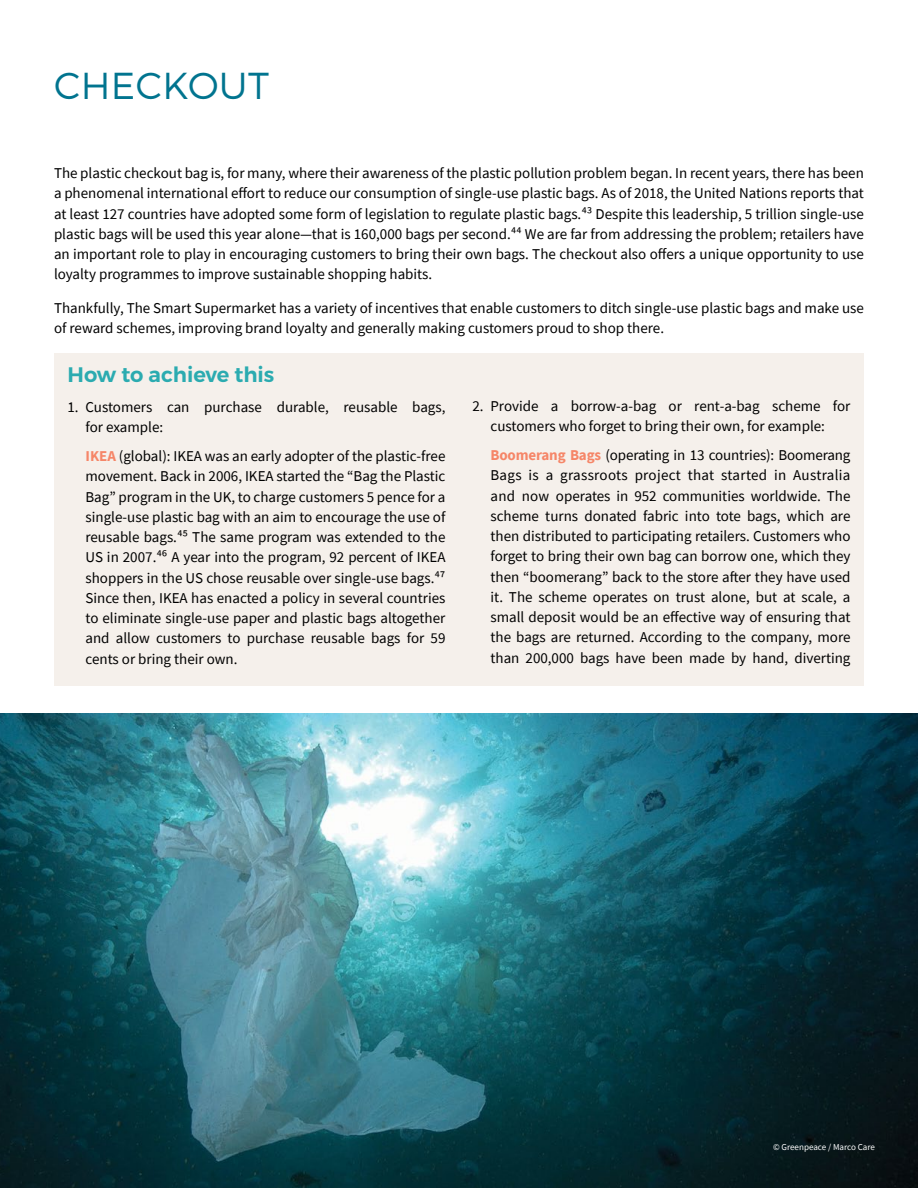
<style>
.page{position:relative;width:918px;height:1188px;background:#fff}
.page>*{position:absolute;margin:0;border:0;box-sizing:border-box;transform-origin:0 0}
.H2_-_Main{font:300 37.5px "Montserrat";letter-spacing:.01em;color:#01748f}
.H3_-_How{font:600 21px "Montserrat";color:#2babb0}
.Bullet_paragraph{font:15px/20.2px "Source Sans Pro";color:#000;text-align:justify}
.Body_-_Main{font:15px/20.2px "Source Sans Pro";color:#000}
.Photo_Credit{font:9px "Source Sans Pro";color:#fff}
.s1{font-weight:700;color:#f58668}
</style>
<div class="page">
<div style="left:54px;top:353px;width:810px;height:333px;background:#f5f0eb"></div>
<img style="left:0;top:713px;width:918px;height:475px">
<p class="H2_-_Main" style="left:54px;top:63px;width:216px">CHECKOUT</p>
<p class="Body_-_Main" style="left:54px;top:163px;width:812px;text-align:justify">The plastic checkout bag is, for many, where their awareness of the plastic pollution problem began. In recent years, there has been a phenomenal international effort to reduce our consumption of single-use plastic bags. As of 2018, the United Nations reports that at least 127 countries have adopted some form of legislation to regulate plastic bags.43 Despite this leadership, 5 trillion single-use plastic bags will be used this year alone—that is 160,000 bags per second.44 We are far from addressing the problem; retailers have an important role to play in encouraging customers to bring their own bags. The checkout also offers a unique opportunity to use loyalty programmes to improve sustainable shopping habits.</p>
<p class="Body_-_Main" style="left:54px;top:298px;width:811px">Thankfully, The Smart Supermarket has a variety of incentives that enable customers to ditch single-use plastic bags and make use of reward schemes, improving brand loyalty and generally making customers proud to shop there.</p>
<p class="H3_-_How" style="left:68px;top:362px;width:208px">How to achieve this</p>
<p class="Body_-_Main" style="left:86px;top:396px;width:362px;text-indent:-18px">1. Customers can purchase durable, reusable bags, for example:</p>
<p class="Bullet_paragraph" style="left:86px;top:446px;width:362px"><span class="s1">IKEA</span> (global): IKEA was an early adopter of the plastic-free movement. Back in 2006, IKEA started the “Bag the Plastic Bag” program in the UK, to charge customers 5 pence for a single-use plastic bag with an aim to encourage the use of reusable bags.45 The same program was extended to the US in 2007.46 A year into the program, 92 percent of IKEA shoppers in the US chose reusable over single-use bags.47<br>Since then, IKEA has enacted a policy in several countries to eliminate single-use paper and plastic bags altogether and allow customers to purchase reusable bags for 59 cents or bring their own.</p>
<p class="Body_-_Main" style="left:472px;top:395px;width:380px;text-align:center">2. Provide a borrow-a-bag or rent-a-bag scheme for customers who forget to bring their own, for example:</p>
<p class="Bullet_paragraph" style="left:490px;top:445px;width:362px"><span class="s1">Boomerang Bags</span> (operating in 13 countries): Boomerang Bags is a grassroots project that started in Australia and now operates in 952 communities worldwide. The scheme turns donated fabric into tote bags, which are then distributed to participating retailers. Customers who forget to bring their own bag can borrow one, which they then “boomerang” back to the store after they have used it. The scheme operates on trust alone, but at scale, a small deposit would be an effective way of ensuring that the bags are returned. According to the company, more than 200,000 bags have been made by hand, diverting</p>
<p class="Photo_Credit" style="left:773px;top:1141px;width:103px">© Greenpeace / Marco Care</p>
</div>
